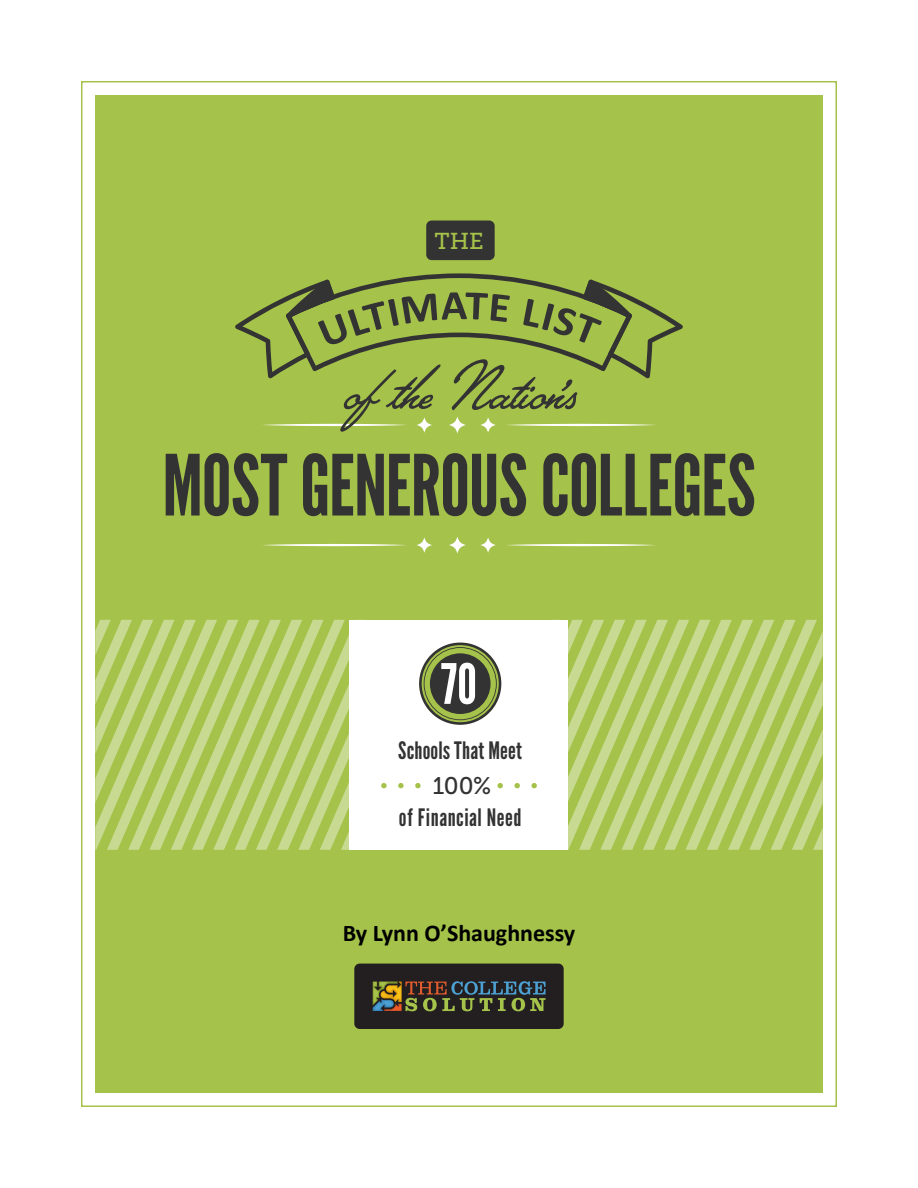
<style>
.page{position:relative;width:918px;height:1188px;background:#fff}
.page>*{position:absolute;margin:0;border:0;box-sizing:border-box;transform-origin:0 0}
.t1{font:88.5px "Lakeside";letter-spacing:-.01em;color:#343333}
.t2{font:84px "League Gothic";letter-spacing:-.01em;color:#343333}
.t3{font:55.5px "League Gothic";color:#fff}
.t4{font:24px "League Gothic";letter-spacing:.015em;color:#343333}
.t5{font:700 24px "Calibri";color:#000}
.t6{font:24px "Museo Slab 500";color:#343333}
.t7{font:22.95px "Museo Slab 500";color:#a5c24a}
</style>
<div class="page">
<div style="left:95px;top:95px;width:728px;height:998px;background:#a5c24a"></div>
<svg style="left:449px;top:417px;width:17px;height:16px"></svg>
<svg style="left:480px;top:417px;width:16px;height:16px"></svg>
<svg style="left:417px;top:417px;width:15px;height:16px"></svg>
<svg style="left:263px;top:424px;width:143px;height:2px"></svg>
<svg style="left:506px;top:424px;width:149px;height:2px"></svg>
<svg style="left:449px;top:537px;width:17px;height:17px"></svg>
<svg style="left:480px;top:537px;width:16px;height:16px"></svg>
<svg style="left:417px;top:537px;width:15px;height:16px"></svg>
<svg style="left:263px;top:544px;width:143px;height:2px"></svg>
<svg style="left:506px;top:544px;width:149px;height:2px"></svg>
<div style="left:426px;top:221px;width:69px;height:39px;background:#343333;border-radius:5px"></div>
<svg style="left:235px;top:273px;width:448px;height:105px"></svg>
<svg style="left:95px;top:620px;width:255px;height:230px"></svg>
<svg style="left:568px;top:620px;width:255px;height:230px"></svg>
<div style="left:350px;top:620px;width:218px;height:230px;background:#fff"></div>
<svg style="left:419px;top:643px;width:82px;height:82px"></svg>
<svg style="left:497px;top:783px;width:6px;height:5px"></svg>
<svg style="left:514px;top:783px;width:6px;height:5px"></svg>
<svg style="left:531px;top:783px;width:6px;height:5px"></svg>
<svg style="left:381px;top:783px;width:6px;height:5px"></svg>
<svg style="left:398px;top:783px;width:6px;height:5px"></svg>
<svg style="left:415px;top:783px;width:6px;height:5px"></svg>
<div style="left:354px;top:964px;width:210px;height:65px;background:#231f20;border-radius:5px"></div>
<svg style="left:373px;top:981px;width:173px;height:30px"></svg>
<p class="t7" style="left:434px;top:228px;width:51px">THE</p>
<h1 class="t1" style="left:343px;top:331px;width:234px">of the Nation’s</h1>
<h2 class="t2" style="left:162px;top:436px;width:595px">MOST GENEROUS COLLEGES</h2>
<h3 class="t3" style="left:441px;top:651px;width:37px">70</h3>
<p class="t4" style="left:398px;top:737px;width:125px">Schools That Meet</p>
<p class="t6" style="left:433px;top:773px;width:60px">100%</p>
<p class="t4" style="left:399px;top:804px;width:124px">of Financial Need</p>
<p class="t5" style="left:343px;top:918px;width:234px">By Lynn O’Shaughnessy</p>
</div>
